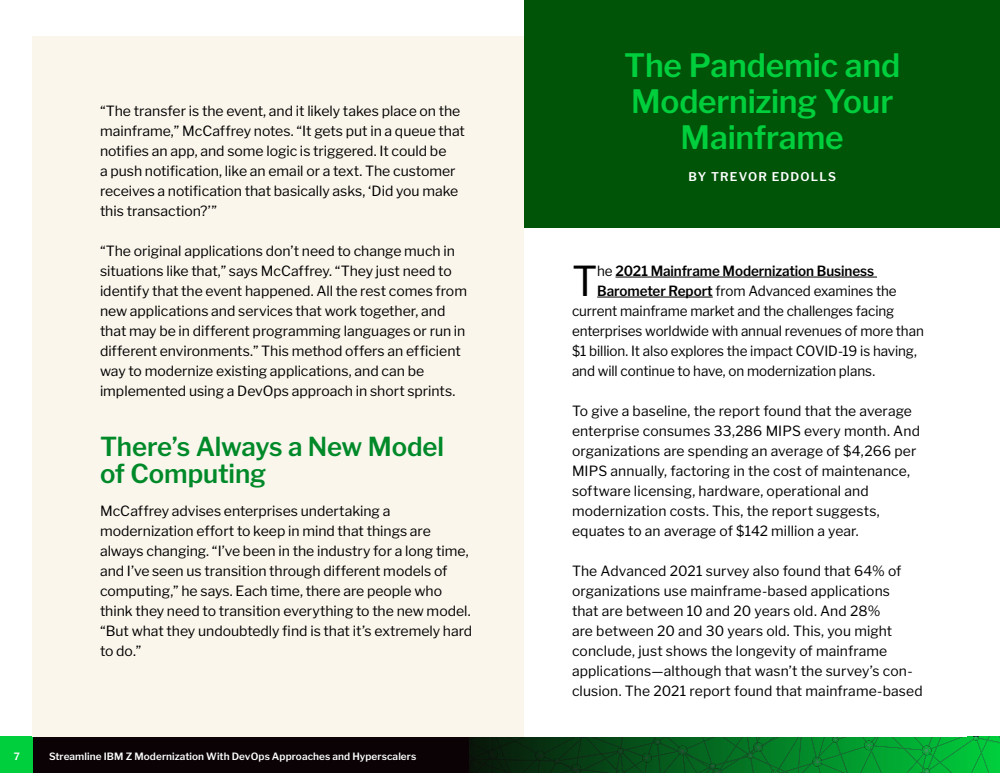
<style>
.page{position:relative;width:1000px;height:773px;background:#fff}
.page>*{position:absolute;margin:0;border:0;box-sizing:border-box;transform-origin:0 0}
.t1{font:41px "Libre Franklin";color:#000;scale:.96 1}
.t2{font:600 32px/36px "Libre Franklin";letter-spacing:-.005em;color:#00cf3d;text-align:center}
.t3{font:600 26px/27px "Libre Franklin";letter-spacing:-.005em;color:#008929}
.t4{font:14px/20px "Libre Franklin";color:#000}
.t5{font:14px "Libre Franklin";color:#000;scale:.96 1}
.t6{font:600 14px "Libre Franklin";letter-spacing:-.005em;color:#000;scale:.96 1}
.t7{font:600 12px "Libre Franklin";letter-spacing:.1em;color:#fff}
.t8{font:600 10px "Libre Franklin";letter-spacing:.01em;color:#fff}
.s1{font-weight:400}
.s2{font-weight:600}
</style>
<div class="page">
<div style="left:33px;top:737px;width:967px;height:36px;background:#0a0204"></div>
<div style="left:0;top:737px;width:33px;height:36px;background:#00cf3d"></div>
<svg style="left:469px;top:737px;width:531px;height:36px;background:#066d23"></svg>
<div style="left:33px;top:36px;width:934px;height:701px;background:#faf6ec"></div>
<div style="left:524px;top:36px;width:443px;height:701px;background:#fff"></div>
<hr style="left:616px;top:277px;width:261px;height:1px;background:#000">
<hr style="left:597px;top:297px;width:116px;height:1px;background:#000">
<div style="left:524px;top:0;width:476px;height:228px;background:#005408"></div>
<p class="t4" style="left:100px;top:101px;width:366px">“The transfer is the event, and it likely takes place on the mainframe,” McCaffrey notes. “It gets put in a queue that notifies an app, and some logic is triggered. It could be<br>a push notification, like an email or a text. The customer receives a notification that basically asks, ‘Did you make this transaction?’”</p>
<p class="t4" style="left:100px;top:241px;width:369px">“The original applications don’t need to change much in situations like that,” says McCaffrey. “They just need to identify that the event happened. All the rest comes from new applications and services that work together, and that may be in different programming languages or run in different environments.” This method offers an efficient way to modernize existing applications, and can be implemented using a DevOps approach in short sprints.</p>
<h3 class="t3" style="left:100px;top:433px;width:346px">There’s Always a New Model of Computing</h3>
<p class="t4" style="left:100px;top:501px;width:374px">McCaffrey advises enterprises undertaking a modernization effort to keep in mind that things are always changing. “I’ve been in the industry for a long time, and I’ve seen us transition through different models of computing,” he says. Each time, there are people who think they need to transition everything to the new model. “But what they undoubtedly find is that it’s extremely hard to do.”</p>
<p class="t8" style="left:14px;top:750px;width:8px">7</p>
<p class="t8" style="left:49px;top:750px;width:369px">Streamline IBM Z Modernization With DevOps Approaches and Hyperscalers</p>
<h2 class="t2" style="left:624px;top:48px;width:277px">The Pandemic and<br>Modernizing Your<br>Mainframe</h2>
<p class="t7" style="left:688px;top:170px;width:149px">BY TREVOR EDDOLLS</p>
<h1 class="t1" style="left:572px;top:256px;width:28px">T</h1>
<p class="t6" style="left:597px;top:263px;width:290px"><span class="s1">he</span> 2021 Mainframe Modernization Business</p>
<p class="t5" style="left:597px;top:283px;width:313px"><span class="s2">Barometer Report</span> from Advanced examines the</p>
<p class="t5" style="left:572px;top:303px;width:337px">current mainframe market and the challenges facing</p>
<p class="t5" style="left:572px;top:323px;width:368px">enterprises worldwide with annual revenues of more than</p>
<p class="t5" style="left:572px;top:343px;width:361px">$1 billion. It also explores the impact COVID-19 is having,</p>
<p class="t5" style="left:572px;top:363px;width:317px">and will continue to have, on modernization plans.</p>
<p class="t4" style="left:572px;top:401px;width:350px">To give a baseline, the report found that the average enterprise consumes 33,286 MIPS every month. And organizations are spending an average of $4,266 per MIPS annually, factoring in the cost of maintenance, software licensing, hardware, operational and modernization costs. This, the report suggests, equates to an average of $142 million a year.</p>
<p class="t4" style="left:572px;top:561px;width:352px">The Advanced 2021 survey also found that 64% of organizations use mainframe-based applications<br>that are between 10 and 20 years old. And 28%<br>are between 20 and 30 years old. This, you might conclude, just shows the longevity of mainframe applications—although that wasn’t the survey’s con&shy;clusion. The 2021 report found that mainframe-based</p>
</div>
